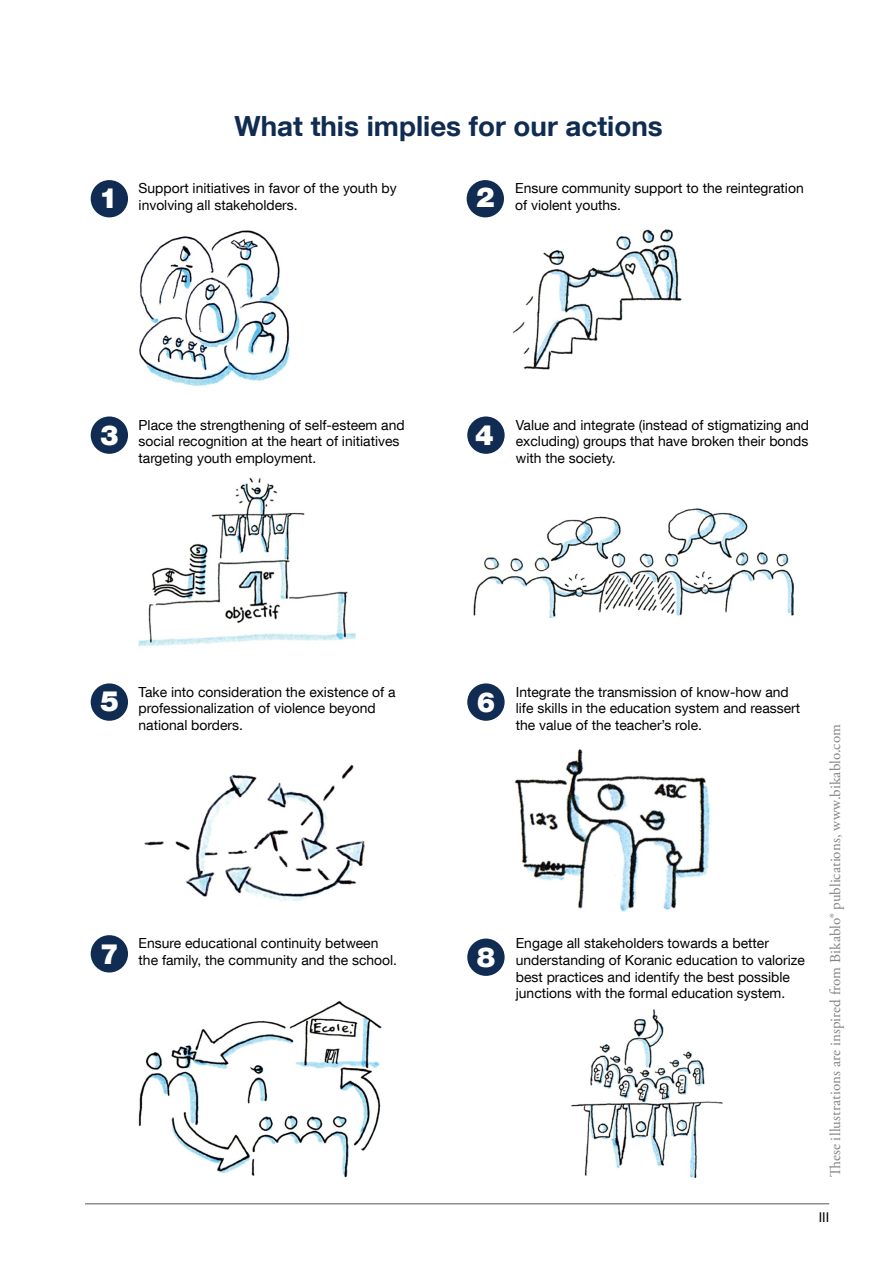
<style>
.page{position:relative;width:893px;height:1263px;background:#fff}
.page>*{position:absolute;margin:0;border:0;box-sizing:border-box;transform-origin:0 0}
.t1{font:700 27.75px "Helvetica Neue LT Com";color:#102c52}
.t2{font:900 27.75px "Helvetica Neue LT Com";color:#fff}
.t3{font:15px "Adobe Garamond Pro";color:#808285}
.t4{font:13.95px/16.6px "Helvetica Neue LT Com";color:#000}
.t5{font:13.5px "Helvetica Neue LT Com";color:#000}
.s1{font-weight:900;font-size:27.75px;color:#fff}
</style>
<div class="page">
<hr style="left:85px;top:1203px;width:744px;height:1px;background:#58595b">
<img style="left:139px;top:1001px;width:243px;height:176px">
<img style="left:139px;top:230px;width:151px;height:156px">
<img style="left:512px;top:229px;width:170px;height:140px">
<img style="left:139px;top:478px;width:217px;height:169px">
<img style="left:473px;top:508px;width:320px;height:110px">
<div style="left:91px;top:180px;width:37px;height:37px;background:#102c52;border-radius:50%"></div>
<div style="left:467px;top:180px;width:37px;height:37px;background:#102c52;border-radius:50%"></div>
<div style="left:91px;top:416px;width:37px;height:38px;background:#102c52;border-radius:50%"></div>
<div style="left:467px;top:416px;width:38px;height:38px;background:#102c52;border-radius:50%"></div>
<div style="left:91px;top:683px;width:37px;height:38px;background:#102c52;border-radius:50%"></div>
<div style="left:91px;top:935px;width:37px;height:37px;background:#102c52;border-radius:50%"></div>
<img style="left:571px;top:1009px;width:151px;height:168px">
<div style="left:467px;top:683px;width:38px;height:38px;background:#102c52;border-radius:50%"></div>
<img style="left:514px;top:749px;width:196px;height:163px">
<div style="left:467px;top:938px;width:38px;height:38px;background:#102c52;border-radius:50%"></div>
<img style="left:144px;top:765px;width:221px;height:137px">
<h1 class="t1" style="left:235px;top:109px;width:430px">What this implies for our actions</h1>
<p class="t4" style="left:139px;top:180px;width:260px">Support initiatives in favor of the youth by involving all stakeholders.</p>
<p class="t4" style="left:515px;top:180px;width:290px">Ensure community support to the reintegration</p>
<h1 class="t2" style="left:99px;top:182px;width:20px">1</h1>
<p class="t4" style="left:476px;top:196px;width:147px"><sup>2</sup> of violent youths.</p>
<p class="t4" style="left:139px;top:416px;width:268px">Place the strengthening of self-esteem and social recognition at the heart of initiatives targeting youth employment.</p>
<p class="t4" style="left:516px;top:416px;width:295px;text-align:justify">Value and integrate (instead of stigmatizing and excluding) groups that have broken their bonds with the society.</p>
<h1 class="t2" style="left:100px;top:418px;width:20px">3</h1>
<h1 class="t2" style="left:475px;top:418px;width:20px">4</h1>
<h1 class="t2" style="left:101px;top:685px;width:20px">5</h1>
<p class="t4" style="left:139px;top:683px;width:259px">Take into consideration the existence of a professionalization of violence beyond national borders.</p>
<h1 class="t2" style="left:477px;top:685px;width:20px">6</h1>
<p class="t4" style="left:516px;top:683px;width:286px">Integrate the transmission of know-how and life skills in the education system and reassert the value of the teacher’s role.</p>
<p class="t4" style="left:100px;top:935px;width:298px;text-indent:39px">Ensure educational continuity between<br><span class="s1">7</span> the family, the community and the school.</p>
<p class="t4" style="left:516px;top:935px;width:291px">Engage all stakeholders towards a better understanding of Koranic education to valorize best practices and identify the best possible junctions with the formal education system.</p>
<h1 class="t2" style="left:477px;top:940px;width:20px">8</h1>
<p class="t3" style="left:826px;top:1177px;width:454px;rotate:-90deg">These illustrations are inspired from Bikablo® publications, www.bikablo.com</p>
<p class="t5" style="left:819px;top:1208px;width:12px">III</p>
</div>
